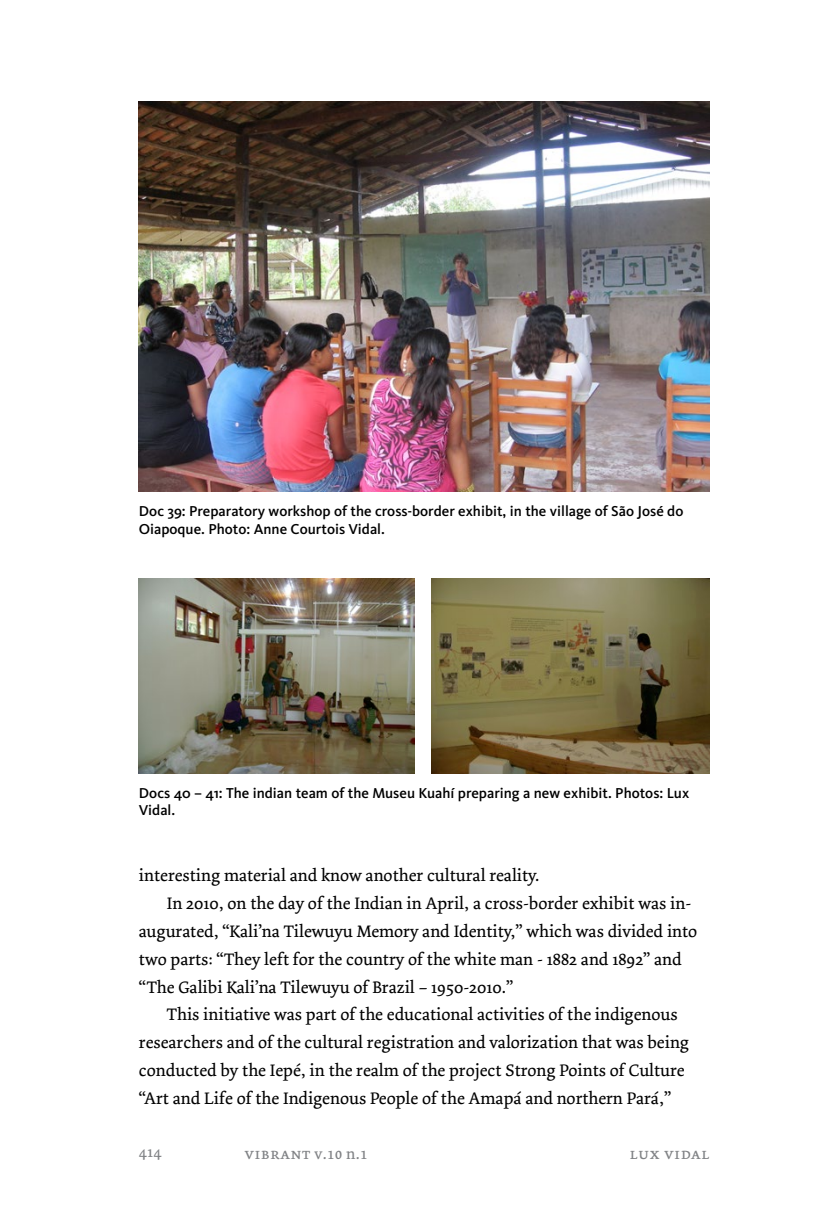
<style>
.page{position:relative;width:819px;height:1216px;background:#fff}
.page>*{position:absolute;margin:0;border:0;box-sizing:border-box;transform-origin:0 0}
.t1{font:17.5px "Dolly";color:#000}
.t2{font:16.28px "Dolly SC";letter-spacing:.015em;color:#808285}
.t3{font:16.28px "Dolly";color:#808285}
.t4{font:500 14.88px/17.5px "Kievit OT";color:#000}
.s1{font-family:"Dolly"}
</style>
<div class="page">
<img style="left:139px;top:102px;width:570px;height:389px">
<img style="left:139px;top:578px;width:275px;height:195px">
<img style="left:432px;top:578px;width:277px;height:195px">
<p class="t4" style="left:139px;top:502px;width:546px">Doc 39: Preparatory workshop of the cross-border exhibit, in the village of São José do<br>Oiapoque. Photo: Anne Courtois Vidal.</p>
<p class="t4" style="left:139px;top:784px;width:551px">Docs 40 – 41: The indian team of the Museu Kuahí preparing a new exhibit. Photos: Lux<br>Vidal.</p>
<p class="t1" style="left:139px;top:865px;width:402px">interesting material and know another cultural reality.</p>
<p class="t1" style="left:167px;top:893px;width:525px">In 2010, on the day of the Indian in April, a cross-border exhibit was in-</p>
<p class="t1" style="left:139px;top:920px;width:560px">augurated, “Kali’na Tilewuyu Memory and Identity,” which was divided into</p>
<p class="t1" style="left:139px;top:948px;width:544px">two parts: “They left for the country of the white man - 1882 and 1892” and</p>
<p class="t1" style="left:139px;top:976px;width:376px">“The Galibi Kali’na Tilewuyu of Brazil – 1950-2010.”</p>
<p class="t1" style="left:167px;top:1004px;width:512px">This initiative was part of the educational activities of the indigenous</p>
<p class="t1" style="left:139px;top:1032px;width:551px">researchers and of the cultural registration and valorization that was being</p>
<p class="t1" style="left:139px;top:1059px;width:547px">conducted by the Iepé, in the realm of the project Strong Points of Culture</p>
<p class="t1" style="left:139px;top:1087px;width:533px">“Art and Life of the Indigenous People of the Amapá and northern Pará,”</p>
<p class="t3" style="left:139px;top:1141px;width:24px">414</p>
<p class="t2" style="left:244px;top:1144px;width:125px">vibrant <span class="s1">v</span>.10 <span class="s1">n</span>.1</p>
<p class="t2" style="left:629px;top:1144px;width:82px">lux vidal</p>
</div>
